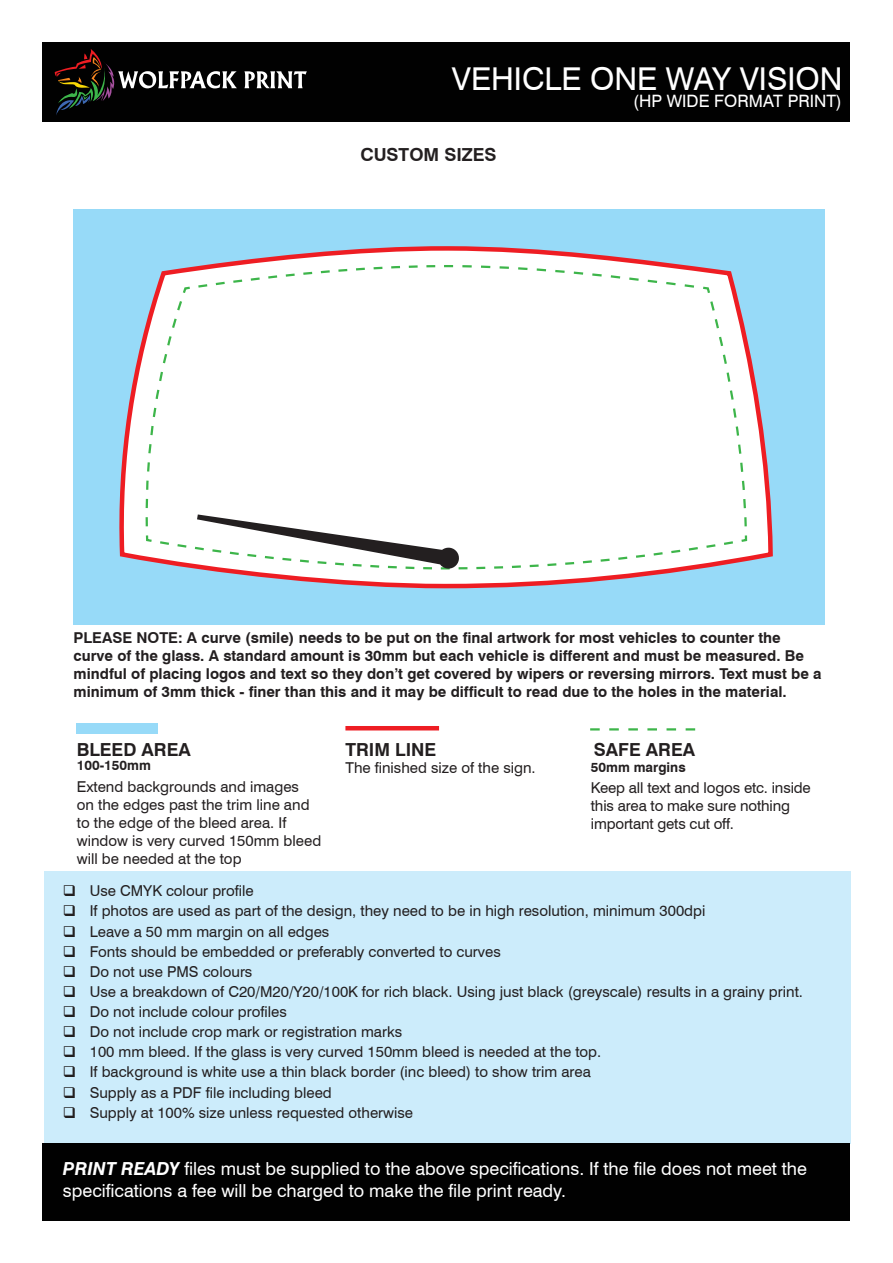
<style>
.page{position:relative;width:893px;height:1263px;background:#fff}
.page>*{position:absolute;margin:0;border:0;box-sizing:border-box;transform-origin:0 0}
.t1{font:31.5px "Swiss 721 BT";color:#fff}
.t2{font:18px/21.6px "Swiss 721 BT";color:#fff}
.t3{font:700 18px "Swiss 721 BT";color:#231f20}
.t4{font:17.1px "Swiss 721 BT";color:#fff}
.t5{font:15px/18px "Swiss 721 BT";color:#231f20}
.t6{font:700 15px/18px "Swiss 721 BT";color:#231f20}
.t7{font:700 13.5px "Swiss 721 BT";color:#231f20}
.s1{font-weight:700;font-style:italic}
</style>
<div class="page">
<div style="left:74px;top:209px;width:751px;height:416px;background:#97daf8"></div>
<div style="left:77px;top:723px;width:81px;height:10px;background:#97daf8"></div>
<hr style="left:345px;top:726px;width:94px;height:4px;background:#ee1d23">
<svg style="left:590px;top:728px;width:105px;height:2px"></svg>
<div style="left:44px;top:871px;width:806px;height:272px;background:#ccecfb"></div>
<div style="left:43px;top:43px;width:807px;height:79px;background:#010101"></div>
<svg style="left:244px;top:71px;width:63px;height:17px"></svg>
<svg style="left:55px;top:49px;width:182px;height:66px"></svg>
<div style="left:43px;top:1143px;width:807px;height:77px;background:#010101"></div>
<svg style="left:119px;top:246px;width:654px;height:343px"></svg>
<div style="left:145px;top:264px;width:603px;height:307px;background:#fff"></div>
<h1 class="t1" style="left:452px;top:57px;width:392px">VEHICLE ONE WAY VISION</h1>
<p class="t3" style="left:360px;top:142px;width:138px">CUSTOM SIZES</p>
<p class="t4" style="left:633px;top:89px;width:210px">(HP WIDE FORMAT PRINT)</p>
<p class="t6" style="left:74px;top:628px;width:749px">PLEASE NOTE: A curve (smile) needs to be put on the final artwork for most vehicles to counter the curve of the glass. A standard amount is 30mm but each vehicle is different and must be measured. Be mindful of placing logos and text so they don’t get covered by wipers or reversing mirrors. Text must be a minimum of 3mm thick - finer than this and it may be difficult to read due to the holes in the material.</p>
<p class="t3" style="left:77px;top:737px;width:116px">BLEED AREA</p>
<p class="t3" style="left:345px;top:737px;width:92px">TRIM LINE</p>
<p class="t3" style="left:594px;top:737px;width:103px">SAFE AREA</p>
<p class="t7" style="left:77px;top:756px;width:76px">100-150mm</p>
<p class="t7" style="left:591px;top:757px;width:96px">50mm margins</p>
<p class="t5" style="left:591px;top:778px;width:221px">Keep all text and logos etc. inside this area to make sure nothing important gets cut off.</p>
<p class="t5" style="left:345px;top:758px;width:192px">The finished size of the sign.</p>
<p class="t5" style="left:77px;top:777px;width:246px">Extend backgrounds and images<br>on the edges past the trim line and to the edge of the bleed area. If window is very curved 150mm bleed will be needed at the top</p>
<p class="t5" style="left:63px;top:881px;width:193px">❑ Use CMYK colour profile</p>
<p class="t5" style="left:63px;top:901px;width:644px">❑ If photos are used as part of the design, they need to be in high resolution, minimum 300dpi</p>
<p class="t5" style="left:63px;top:922px;width:268px">❑ Leave a 50 mm margin on all edges</p>
<p class="t5" style="left:63px;top:942px;width:439px">❑ Fonts should be embedded or preferably converted to curves</p>
<p class="t5" style="left:63px;top:962px;width:191px">❑ Do not use PMS colours</p>
<p class="t5" style="left:63px;top:982px;width:742px">❑ Use a breakdown of C20/M20/Y20/100K for rich black. Using just black (greyscale) results in a grainy print.</p>
<p class="t5" style="left:63px;top:1002px;width:226px">❑ Do not include colour profiles</p>
<p class="t5" style="left:63px;top:1022px;width:341px">❑ Do not include crop mark or registration marks</p>
<p class="t5" style="left:63px;top:1042px;width:540px">❑ 100 mm bleed. If the glass is very curved 150mm bleed is needed at the top.</p>
<p class="t5" style="left:63px;top:1062px;width:530px">❑ If background is white use a thin black border (inc bleed) to show trim area</p>
<p class="t5" style="left:63px;top:1083px;width:271px">❑ Supply as a PDF file including bleed</p>
<p class="t5" style="left:63px;top:1103px;width:352px">❑ Supply at 100% size unless requested otherwise</p>
<p class="t2" style="left:63px;top:1157px;width:746px"><span class="s1">PRINT READY</span> files must be supplied to the above specifications. If the file does not meet the specifications a fee will be charged to make the file print ready.</p>
</div>
